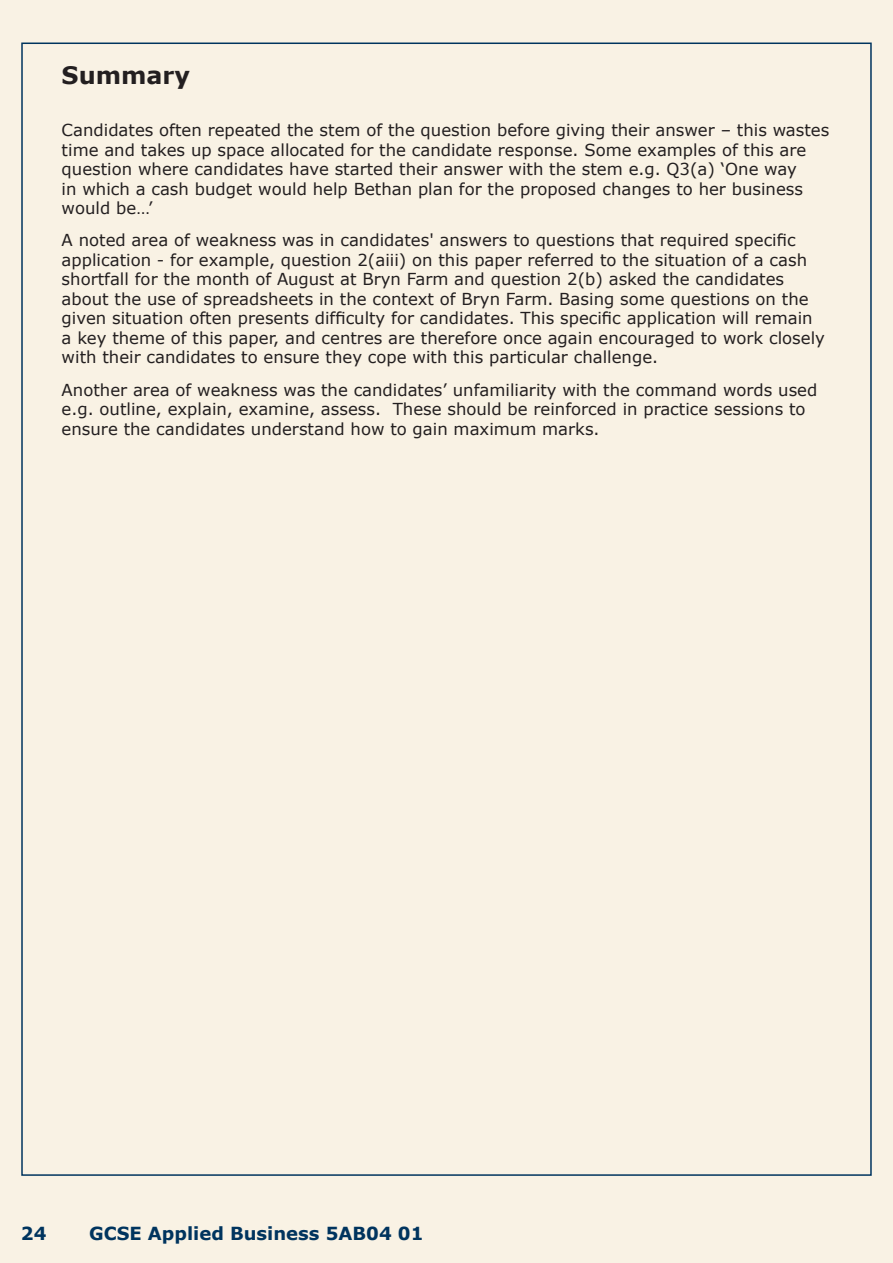
<style>
.page{position:relative;width:893px;height:1263px;background:#f9f2e4}
.page>*{position:absolute;margin:0;border:0;box-sizing:border-box;transform-origin:0 0}
.t1{font:700 24px "Verdana";color:#231f20}
.t2{font:700 18px "Verdana";color:#00345e}
.t3{font:16.5px/19.5px "Verdana";color:#231f20}
</style>
<div class="page">
<h1 class="t1" style="left:62px;top:60px;width:130px">Summary</h1>
<p class="t3" style="left:62px;top:120px;width:769px">Candidates often repeated the stem of the question before giving their answer – this wastes time and takes up space allocated for the candidate response. Some examples of this are question where candidates have started their answer with the stem e.g. Q3(a) ‘One way<br>in which a cash budget would help Bethan plan for the proposed changes to her business would be…’</p>
<p class="t3" style="left:62px;top:230px;width:765px">A noted area of weakness was in candidates' answers to questions that required specific application - for example, question 2(aiii) on this paper referred to the situation of a cash shortfall for the month of August at Bryn Farm and question 2(b) asked the candidates about the use of spreadsheets in the context of Bryn Farm. Basing some questions on the given situation often presents difficulty for candidates. This specific application will remain a key theme of this paper, and centres are therefore once again encouraged to work closely with their candidates to ensure they cope with this particular challenge.</p>
<p class="t3" style="left:62px;top:379px;width:757px">Another area of weakness was the candidates’ unfamiliarity with the command words used e.g. outline, explain, examine, assess. These should be reinforced in practice sessions to ensure the candidates understand how to gain maximum marks.</p>
<p class="t2" style="left:21px;top:1222px;width:27px">24</p>
<p class="t2" style="left:89px;top:1222px;width:336px">GCSE Applied Business 5AB04 01</p>
</div>
